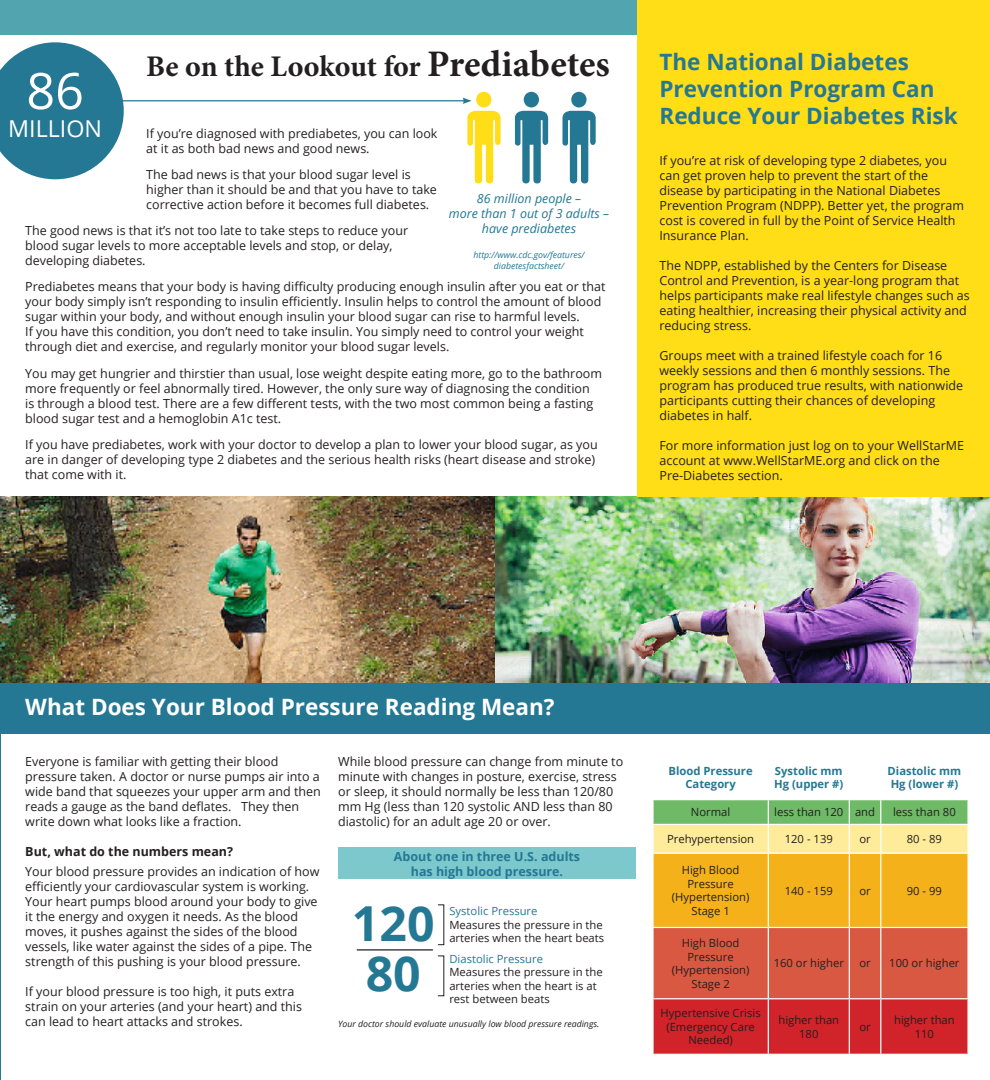
<style>
.page{position:relative;width:990px;height:1080px;background:#fff}
.page>*{position:absolute;margin:0;border:0;box-sizing:border-box;transform-origin:0 0}
.t1{font:50.38px "Open Sans";color:#fff}
.t2{font:700 48.25px "Open Sans";color:#247893}
.GC__Body_Copy__1{font:700 30px "Minion Pro";color:#231f20}
.t3{font:23.25px "Open Sans";color:#fff}
.GC__Body_Copy__1-2{font:700 22.5px/27px "Open Sans";color:#247893}
.GC__Body_Copy__1-3{font:700 22.5px "Open Sans";color:#fff}
.GC__Body_Copy__1-4{font:12.5px/15px "Open Sans";color:#231f20}
.t4{font:italic 12.5px/15px "Open Sans";color:#247893;text-align:center}
.t5{font:700 12.5px "Open Sans";color:#247893}
.t6{font:700 12.5px "Open Sans";color:#231f20}
.t7{font:11.25px/13.5px "Open Sans";color:#231f20;text-align:center}
.t8{font:700 11.25px/13.5px "Open Sans";color:#247893}
.t9{font:11.25px "Open Sans";color:#247893}
.t10{font:italic 8.75px "Open Sans";color:#231f20}
.t11{font:italic 8.75px/10.5px "Open Sans";color:#247893;text-align:center}
.s1{font-size:37.5px}
</style>
<div class="page">
<div style="left:0;top:682px;width:990px;height:52px;background:#247893"></div>
<img style="left:0;top:497px;width:990px;height:185px">
<div style="left:0;top:0;width:990px;height:35px;background:#52a5ae"></div>
<div style="left:637px;top:0;width:353px;height:497px;background:#ffdd17"></div>
<svg style="left:653px;top:800px;width:315px;height:254px;background:#d98241"></svg>
<hr style="left:967px;top:825px;width:2px;height:28px;background:#fff">
<hr style="left:652px;top:853px;width:116px;height:1px;background:#fff">
<hr style="left:652px;top:854px;width:2px;height:73px;background:#fff">
<hr style="left:768px;top:853px;width:81px;height:1px;background:#fff">
<hr style="left:768px;top:854px;width:1px;height:73px;background:#fff">
<hr style="left:849px;top:853px;width:32px;height:1px;background:#fff">
<hr style="left:849px;top:854px;width:1px;height:73px;background:#fff">
<hr style="left:881px;top:853px;width:88px;height:1px;background:#fff">
<hr style="left:880px;top:854px;width:1px;height:73px;background:#fff">
<hr style="left:967px;top:854px;width:2px;height:73px;background:#fff">
<hr style="left:652px;top:927px;width:116px;height:1px;background:#fff">
<hr style="left:652px;top:928px;width:2px;height:70px;background:#fff">
<hr style="left:768px;top:927px;width:81px;height:1px;background:#fff">
<hr style="left:768px;top:928px;width:1px;height:70px;background:#fff">
<hr style="left:849px;top:927px;width:32px;height:1px;background:#fff">
<hr style="left:849px;top:928px;width:1px;height:70px;background:#fff">
<hr style="left:881px;top:927px;width:88px;height:1px;background:#fff">
<hr style="left:880px;top:928px;width:1px;height:70px;background:#fff">
<hr style="left:967px;top:928px;width:2px;height:70px;background:#fff">
<hr style="left:652px;top:998px;width:116px;height:1px;background:#fff">
<hr style="left:652px;top:999px;width:2px;height:55px;background:#fff">
<hr style="left:768px;top:998px;width:81px;height:1px;background:#fff">
<hr style="left:768px;top:999px;width:1px;height:55px;background:#fff">
<hr style="left:849px;top:998px;width:32px;height:1px;background:#fff">
<hr style="left:849px;top:999px;width:1px;height:55px;background:#fff">
<hr style="left:881px;top:998px;width:88px;height:1px;background:#fff">
<hr style="left:880px;top:999px;width:1px;height:55px;background:#fff">
<hr style="left:967px;top:999px;width:2px;height:55px;background:#fff">
<hr style="left:357px;top:949px;width:76px;height:2px;background:#231f20">
<svg style="left:1px;top:42px;width:123px;height:137px"></svg>
<hr style="left:108px;top:100px;width:357px;height:1px;background:#247893">
<svg style="left:463px;top:92px;width:38px;height:91px"></svg>
<svg style="left:515px;top:92px;width:33px;height:91px"></svg>
<svg style="left:562px;top:92px;width:34px;height:91px"></svg>
<svg style="left:0;top:69px;width:1px;height:84px"></svg>
<div style="left:338px;top:848px;width:298px;height:31px;background:#7cc8cd"></div>
<p class="GC__Body_Copy__1" style="left:146px;top:45px;width:465px">Be on the Lookout for <span class="s1">Prediabetes</span></p>
<h1 class="t1" style="left:26px;top:56px;width:59px">86</h1>
<h3 class="t3" style="left:8px;top:113px;width:95px">MILLION</h3>
<p class="GC__Body_Copy__1-4" style="left:146px;top:125px;width:293px">If you’re diagnosed with prediabetes, you can look at it as both bad news and good news.</p>
<p class="GC__Body_Copy__1-4" style="left:146px;top:167px;width:292px">The bad news is that your blood sugar level is higher than it should be and that you have to take corrective action before it becomes full diabetes.</p>
<p class="GC__Body_Copy__1-4" style="left:25px;top:223px;width:384px">The good news is that it’s not too late to take steps to reduce your blood sugar levels to more acceptable levels and stop, or delay, developing diabetes.</p>
<p class="GC__Body_Copy__1-4" style="left:25px;top:279px;width:582px">Prediabetes means that your body is having difficulty producing enough insulin after you eat or that your body simply isn’t responding to insulin efficiently. Insulin helps to control the amount of blood sugar within your body, and without enough insulin your blood sugar can rise to harmful levels.<br>If you have this condition, you don’t need to take insulin. You simply need to control your weight through diet and exercise, and regularly monitor your blood sugar levels.</p>
<p class="GC__Body_Copy__1-4" style="left:25px;top:365px;width:578px">You may get hungrier and thirstier than usual, lose weight despite eating more, go to the bathroom more frequently or feel abnormally tired. However, the only sure way of diagnosing the condition<br>is through a blood test. There are a few different tests, with the two most common being a fasting blood sugar test and a hemoglobin A1c test.</p>
<p class="GC__Body_Copy__1-4" style="left:25px;top:437px;width:574px">If you have prediabetes, work with your doctor to develop a plan to lower your blood sugar, as you are in danger of developing type 2 diabetes and the serious health risks (heart disease and stroke) that come with it.</p>
<p class="t4" style="left:449px;top:190px;width:162px">86 million people –<br>more than 1 out of 3 adults – have prediabetes</p>
<p class="t11" style="left:473px;top:249px;width:113px">http://www.cdc.gov/features/ diabetesfactsheet/</p>
<p class="GC__Body_Copy__1-2" style="left:659px;top:48px;width:300px">The National Diabetes<br>Prevention Program Can<br>Reduce Your Diabetes Risk</p>
<p class="GC__Body_Copy__1-4" style="left:659px;top:153px;width:306px">If you’re at risk of developing type 2 diabetes, you can get proven help to prevent the start of the disease by participating in the National Diabetes Prevention Program (NDPP). Better yet, the program cost is covered in full by the Point of Service Health Insurance Plan.</p>
<p class="GC__Body_Copy__1-4" style="left:659px;top:258px;width:312px">The NDPP, established by the Centers for Disease Control and Prevention, is a year-long program that helps participants make real lifestyle changes such as eating healthier, increasing their physical activity and reducing stress.</p>
<p class="GC__Body_Copy__1-4" style="left:659px;top:348px;width:305px">Groups meet with a trained lifestyle coach for 16 weekly sessions and then 6 monthly sessions. The program has produced true results, with nationwide participants cutting their chances of developing diabetes in half.</p>
<p class="GC__Body_Copy__1-4" style="left:659px;top:438px;width:306px">For more information just log on to your WellStarME account at www.WellStarME.org and click on the<br>Pre-Diabetes section.</p>
<p class="GC__Body_Copy__1-3" style="left:25px;top:691px;width:531px">What Does Your Blood Pressure Reading Mean?</p>
<p class="GC__Body_Copy__1-4" style="left:25px;top:754px;width:297px">Everyone is familiar with getting their blood pressure taken. A doctor or nurse pumps air into a wide band that squeezes your upper arm and then reads a gauge as the band deflates. They then write down what looks like a fraction.</p>
<p class="t6" style="left:25px;top:843px;width:209px">But, what do the numbers mean?</p>
<p class="GC__Body_Copy__1-4" style="left:25px;top:863px;width:296px">Your blood pressure provides an indication of how efficiently your cardiovascular system is working.<br>Your heart pumps blood around your body to give it the energy and oxygen it needs. As the blood moves, it pushes against the sides of the blood vessels, like water against the sides of a pipe. The strength of this pushing is your blood pressure.</p>
<p class="GC__Body_Copy__1-4" style="left:25px;top:983px;width:278px">If your blood pressure is too high, it puts extra strain on your arteries (and your heart) and this can lead to heart attacks and strokes.</p>
<p class="GC__Body_Copy__1-4" style="left:338px;top:754px;width:287px">While blood pressure can change from minute to minute with changes in posture, exercise, stress or sleep, it should normally be less than 120/80 mm Hg (less than 120 systolic AND less than 80 diastolic) for an adult age 20 or over.</p>
<p class="t5" style="left:394px;top:847px;width:188px">About one in three U.S. adults</p>
<p class="t5" style="left:411px;top:862px;width:154px">has high blood pressure.</p>
<p class="t2" style="left:352px;top:889px;width:84px">120</p>
<p class="t9" style="left:449px;top:904px;width:90px">Systolic Pressure</p>
<p class="t7" style="left:449px;top:918px;width:155px">Measures the pressure in the</p>
<p class="t7" style="left:449px;top:931px;width:156px">arteries when the heart beats</p>
<p class="t2" style="left:366px;top:939px;width:57px">80</p>
<p class="t9" style="left:449px;top:951px;width:95px">Diastolic Pressure</p>
<p class="t7" style="left:449px;top:965px;width:155px;text-align:left">Measures the pressure in the arteries when the heart is at rest between beats</p>
<p class="t10" style="left:338px;top:1018px;width:263px">Your doctor should evaluate unusually low blood pressure readings.</p>
<p class="t8" style="left:669px;top:764px;width:86px;text-align:center">Blood Pressure<br>Category</p>
<p class="t8" style="left:774px;top:764px;width:71px">Systolic mm<br>Hg (upper #)</p>
<p class="t8" style="left:888px;top:764px;width:75px">Diastolic mm<br>Hg (lower #)</p>
<p class="t7" style="left:691px;top:805px;width:41px">Normal</p>
<p class="t7" style="left:774px;top:805px;width:71px">less than 120</p>
<p class="t7" style="left:855px;top:805px;width:22px">and</p>
<p class="t7" style="left:893px;top:805px;width:64px">less than 80</p>
<p class="t7" style="left:667px;top:832px;width:89px">Prehypertension</p>
<p class="t7" style="left:785px;top:832px;width:50px">120 - 139</p>
<p class="t7" style="left:859px;top:832px;width:13px">or</p>
<p class="t7" style="left:907px;top:832px;width:37px">80 - 89</p>
<p class="t7" style="left:672px;top:863px;width:79px">High Blood<br>Pressure (Hypertension)<br>Stage 1</p>
<p class="t7" style="left:785px;top:884px;width:50px">140 - 159</p>
<p class="t7" style="left:859px;top:884px;width:13px">or</p>
<p class="t7" style="left:907px;top:884px;width:37px">90 - 99</p>
<p class="t7" style="left:672px;top:936px;width:79px">High Blood<br>Pressure (Hypertension)<br>Stage 2</p>
<p class="t7" style="left:774px;top:956px;width:72px">160 or higher</p>
<p class="t7" style="left:859px;top:956px;width:13px">or</p>
<p class="t7" style="left:889px;top:956px;width:72px">100 or higher</p>
<p class="t7" style="left:661px;top:1006px;width:102px">Hypertensive Crisis (Emergency Care<br>Needed)</p>
<p class="t7" style="left:778px;top:1013px;width:62px">higher than<br>180</p>
<p class="t7" style="left:859px;top:1020px;width:13px">or</p>
<p class="t7" style="left:894px;top:1013px;width:62px">higher than<br>110</p>
</div>
